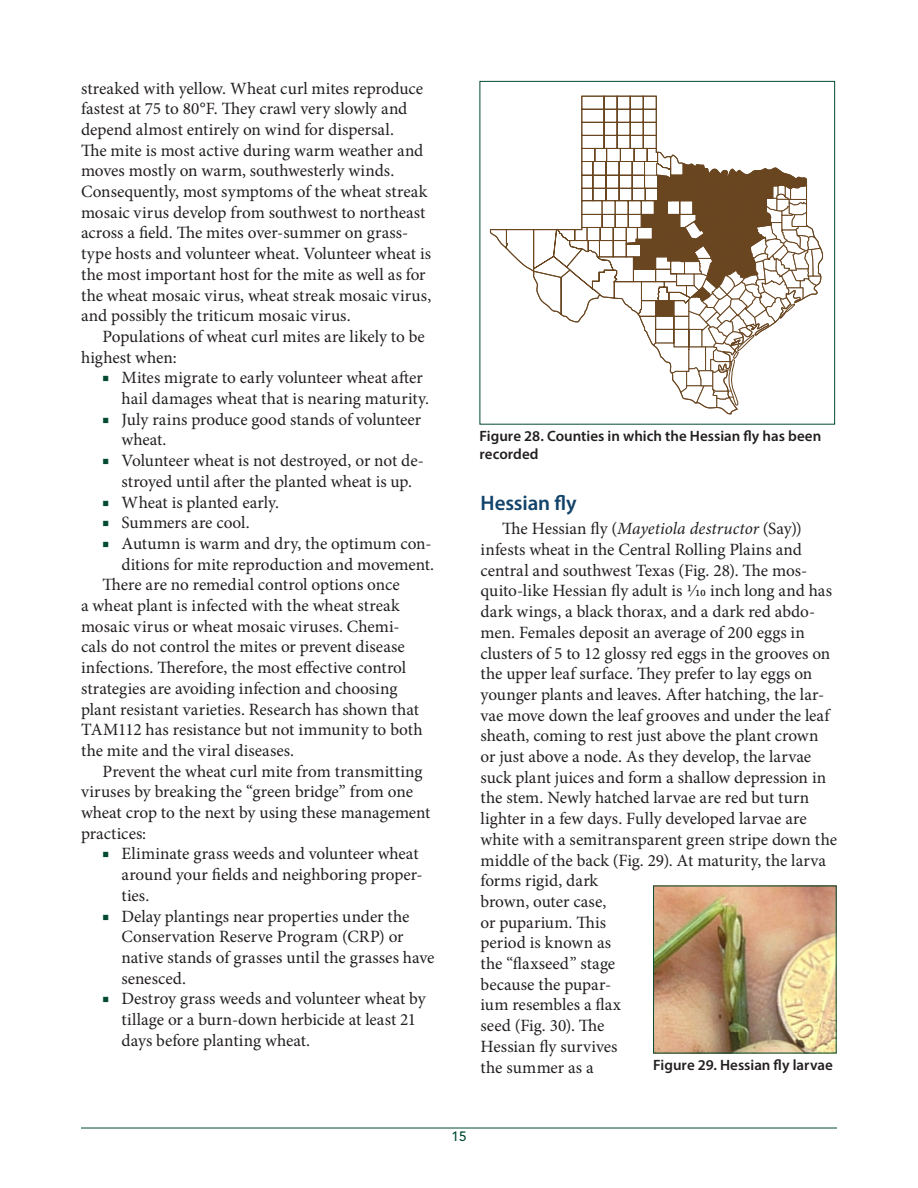
<style>
.page{position:relative;width:918px;height:1188px;background:#fff}
.page>*{position:absolute;margin:0;border:0;box-sizing:border-box;transform-origin:0 0}
.Heading2{font:600 21px "Myriad Pro";letter-spacing:-.01em;color:#12436a}
.body{font:17.25px/20.7px "Minion Pro";color:#231f20}
.Captions{font:600 15px/18px "Myriad Pro";color:#231f20}
.t1{font:500 13.5px "Avenir";color:#034b30}
.s1{font-size:18px;color:#034b30}
.s2{font-style:italic}
</style>
<div class="page">
<hr style="left:81px;top:1128px;width:756px;height:1px;background:#034b30">
<svg style="left:490px;top:96px;width:333px;height:318px"></svg>
<div style="left:480px;top:81px;width:355px;height:344px;border:1px solid #034b30"></div>
<img style="left:655px;top:888px;width:180px;height:163px">
<p class="body" style="left:81px;top:78px;width:352px">streaked with yellow. Wheat curl mites reproduce fastest at 75 to 80°F. They crawl very slowly and depend almost entirely on wind for dispersal.<br>The mite is most active during warm weather and moves mostly on warm, southwesterly winds.<br>Consequently, most symptoms of the wheat streak mosaic virus develop from southwest to northeast across a field. The mites over-summer on grass&shy;type hosts and volunteer wheat. Volunteer wheat is the most important host for the mite as well as for the wheat mosaic virus, wheat streak mosaic virus, and possibly the triticum mosaic virus.</p>
<p class="body" style="left:81px;top:326px;width:345px;text-indent:22px">Populations of wheat curl mites are likely to be highest when:</p>
<p class="body" style="left:122px;top:368px;width:309px;text-indent:-19px"><span class="s1">■</span> Mites migrate to early volunteer wheat after hail damages wheat that is nearing maturity.</p>
<p class="body" style="left:122px;top:409px;width:301px;text-indent:-19px"><span class="s1">■</span> July rains produce good stands of volunteer wheat.</p>
<p class="body" style="left:102px;top:450px;width:323px;text-align:center"><span class="s1">■</span> Volunteer wheat is not destroyed, or not de&shy;stroyed until after the planted wheat is up.</p>
<p class="body" style="left:102px;top:492px;width:178px"><span class="s1">■</span> Wheat is planted early.</p>
<p class="body" style="left:102px;top:512px;width:149px"><span class="s1">■</span> Summers are cool.</p>
<p class="body" style="left:102px;top:533px;width:334px;text-align:right"><span class="s1">■</span> Autumn is warm and dry, the optimum con&shy;ditions for mite reproduction and movement.</p>
<p class="body" style="left:81px;top:575px;width:343px;text-indent:22px">There are no remedial control options once<br>a wheat plant is infected with the wheat streak mosaic virus or wheat mosaic viruses. Chemi&shy;cals do not control the mites or prevent disease infections. Therefore, the most effective control strategies are avoiding infection and choosing plant resistant varieties. Research has shown that TAM112 has resistance but not immunity to both the mite and the viral diseases.</p>
<p class="body" style="left:81px;top:761px;width:351px;text-indent:22px">Prevent the wheat curl mite from transmitting viruses by breaking the “green bridge” from one wheat crop to the next by using these management practices:</p>
<p class="body" style="left:122px;top:844px;width:303px;text-indent:-19px"><span class="s1">■</span> Eliminate grass weeds and volunteer wheat around your fields and neighboring proper&shy;ties.</p>
<p class="body" style="left:122px;top:906px;width:315px;text-indent:-19px"><span class="s1">■</span> Delay plantings near properties under the Conservation Reserve Program (CRP) or native stands of grasses until the grasses have senesced.</p>
<p class="body" style="left:122px;top:989px;width:306px;text-indent:-19px"><span class="s1">■</span> Destroy grass weeds and volunteer wheat by tillage or a burn-down herbicide at least 21 days before planting wheat.</p>
<p class="Captions" style="left:480px;top:427px;width:343px">Figure 28. Counties in which the Hessian fly has been recorded</p>
<p class="Heading2" style="left:481px;top:490px;width:98px">Hessian fly</p>
<p class="body" style="left:481px;top:519px;width:358px;text-indent:22px">The Hessian fly (<span class="s2">Mayetiola destructor</span> (Say)) infests wheat in the Central Rolling Plains and central and southwest Texas (Fig. 28). The mos&shy;quito-like Hessian fly adult is 1⁄10 inch long and has dark wings, a black thorax, and a dark red abdo&shy;men. Females deposit an average of 200 eggs in clusters of 5 to 12 glossy red eggs in the grooves on the upper leaf surface. They prefer to lay eggs on younger plants and leaves. After hatching, the lar&shy;vae move down the leaf grooves and under the leaf sheath, coming to rest just above the plant crown or just above a node. As they develop, the larvae suck plant juices and form a shallow depression in the stem. Newly hatched larvae are red but turn lighter in a few days. Fully developed larvae are white with a semitransparent green stripe down the middle of the back (Fig. 29). At maturity, the larva forms rigid, dark<br>brown, outer case,<br>or puparium. This<br>period is known as<br>the “flaxseed” stage<br>because the pupar-<br>ium resembles a flax<br>seed (Fig. 30). The<br>Hessian fly survives<br>the summer as a</p>
<p class="Captions" style="left:653px;top:1056px;width:181px">Figure 29. Hessian fly larvae</p>
<p class="t1" style="left:451px;top:1129px;width:17px">15</p>
</div>
